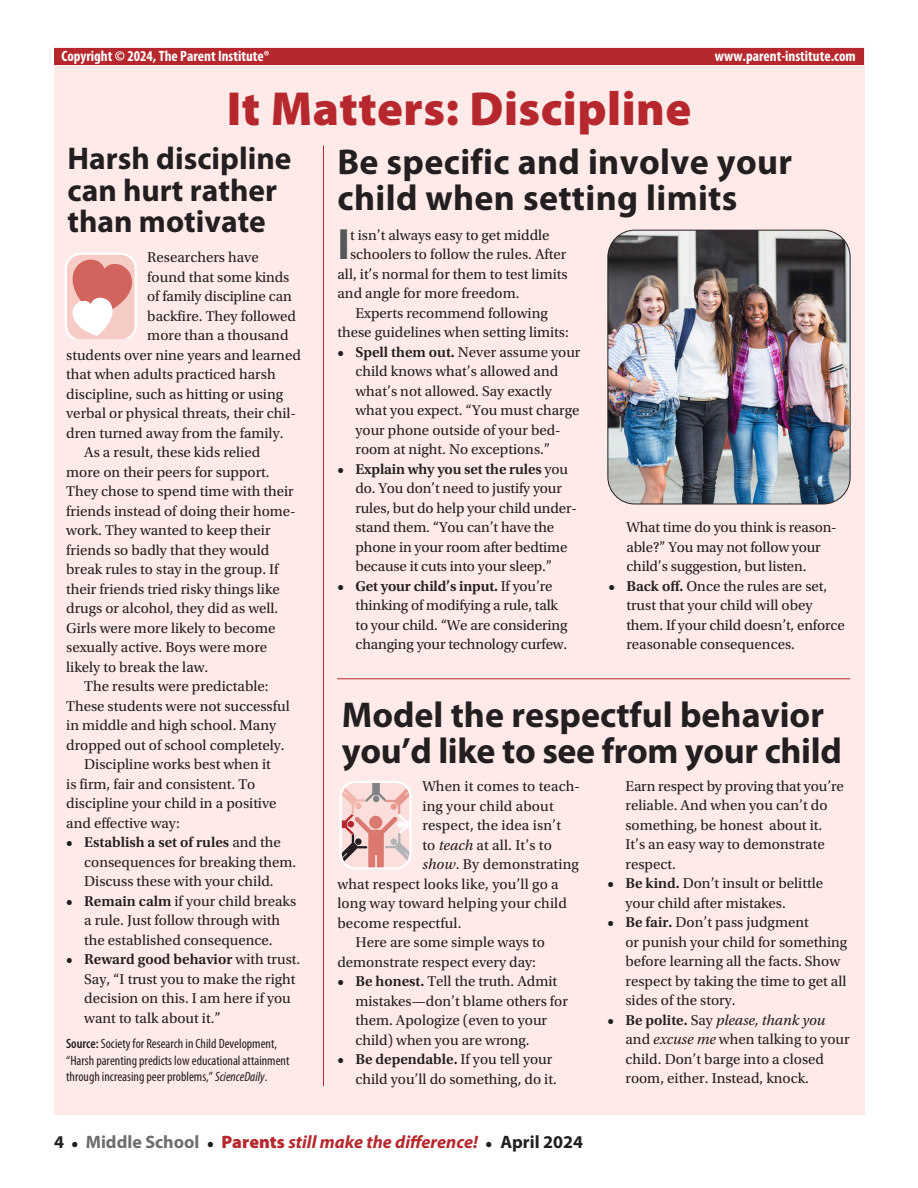
<style>
.page{position:relative;width:918px;height:1188px;background:#fff}
.page>*{position:absolute;margin:0;border:0;box-sizing:border-box;transform-origin:0 0}
.t1{font:900 48px "Myriad Pro";letter-spacing:.01em;color:#b6282d}
.t2{font:700 43.95px "Myriad Pro";color:#57585a}
.t3{font:700 36px/36px "Myriad Pro";color:#231f20}
.t4{font:700 31.5px/31.5px "Myriad Pro";color:#231f20}
.t5{font:italic 700 18px "Myriad Pro";color:#b6282d}
.t6{font:15px/19.5px "Utopia Std";color:#231f20}
.t7{font:700 condensed 15px "Myriad Pro";color:#fff}
.t8{font:condensed 13.5px/16.5px "Myriad Pro";color:#231f20}
.s1{font-weight:600}
.s2{font-style:italic}
.s3{font-style:normal;color:#231f20}
.s4{font-family:"Utopia Std";font-style:normal;font-size:15px;color:#231f20}
.s5{font-style:normal;color:#6c6d70}
.s6{font-weight:900;font-style:normal}
</style>
<div class="page">
<div style="left:54px;top:48px;width:810px;height:1067px;background:#feeae8"></div>
<hr style="left:337px;top:678px;width:513px;height:1px;background:#b6282d">
<hr style="left:323px;top:146px;width:1px;height:940px;background:#b6282d">
<svg style="left:65px;top:253px;width:72px;height:86px;background:#ecb6b2"></svg>
<svg style="left:340px;top:781px;width:72px;height:89px"></svg>
<div style="left:54px;top:49px;width:810px;height:16px;background:#b6282d"></div>
<img style="left:608px;top:230px;width:242px;height:274px">
<div style="left:608px;top:230px;width:242px;height:274px;border:1px solid #231f20;border-radius:27px"></div>
<p class="t7" style="left:62px;top:46px;width:210px">Copyright © 2024, The Parent Institute®</p>
<p class="t7" style="left:715px;top:46px;width:142px">www.parent-institute.com</p>
<h1 class="t1" style="left:227px;top:76px;width:466px">It Matters: Discipline</h1>
<h3 class="t3" style="left:337px;top:143px;width:456px">Be specific and involve your child when setting limits</h3>
<h2 class="t2" style="left:338px;top:216px;width:14px">I</h2>
<p class="t6" style="left:350px;top:226px;width:201px">t isn’t always easy to get middle</p>
<h3 class="t4" style="left:68px;top:142px;width:225px">Harsh discipline can hurt rather than motivate</h3>
<p class="t6" style="left:350px;top:245px;width:218px">schoolers to follow the rules. After</p>
<p class="t6" style="left:337px;top:265px;width:232px">all, it’s normal for them to test limits</p>
<p class="t6" style="left:337px;top:284px;width:184px">and angle for more freedom.</p>
<p class="t6" style="left:356px;top:304px;width:194px">Experts recommend following</p>
<p class="t6" style="left:338px;top:323px;width:233px">these guidelines when setting limits:</p>
<p class="t6" style="left:356px;top:343px;width:227px;text-indent:-18px"><span class="s1">• Spell them out.</span> Never assume your child knows what’s allowed and what’s not allowed. Say exactly what you expect. “You must charge your phone outside of your bed&shy;room at night. No exceptions.”</p>
<p class="t6" style="left:356px;top:460px;width:223px;text-indent:-18px"><span class="s1">• Explain why you set the rules</span> you do. You don’t need to justify your rules, but do help your child under&shy;stand them. “You can’t have the phone in your room after bedtime because it cuts into your sleep.”</p>
<p class="t6" style="left:356px;top:577px;width:214px;text-indent:-18px"><span class="s1">• Get your child’s input.</span> If you’re thinking of modifying a rule, talk to your child. “We are considering changing your technology curfew.</p>
<p class="t6" style="left:147px;top:248px;width:113px">Researchers have</p>
<p class="t6" style="left:147px;top:267px;width:144px">found that some kinds</p>
<p class="t6" style="left:147px;top:287px;width:146px">of family discipline can</p>
<p class="t6" style="left:147px;top:306px;width:150px">backfire. They followed</p>
<p class="t6" style="left:147px;top:326px;width:143px">more than a thousand</p>
<p class="t6" style="left:66px;top:345px;width:236px">students over nine years and learned</p>
<p class="t6" style="left:66px;top:365px;width:211px">that when adults practiced harsh</p>
<p class="t6" style="left:66px;top:384px;width:218px">discipline, such as hitting or using</p>
<p class="t6" style="left:66px;top:404px;width:231px">verbal or physical threats, their chil-</p>
<p class="t6" style="left:66px;top:423px;width:219px">dren turned away from the family.</p>
<p class="t6" style="left:84px;top:443px;width:178px">As a result, these kids relied</p>
<p class="t6" style="left:66px;top:462px;width:205px">more on their peers for support.</p>
<p class="t6" style="left:66px;top:482px;width:229px">They chose to spend time with their</p>
<p class="t6" style="left:66px;top:501px;width:231px">friends instead of doing their home-</p>
<p class="t6" style="left:66px;top:521px;width:206px">work. They wanted to keep their</p>
<p class="t6" style="left:66px;top:540px;width:205px">friends so badly that they would</p>
<p class="t6" style="left:66px;top:560px;width:214px">break rules to stay in the group. If</p>
<p class="t6" style="left:66px;top:579px;width:215px">their friends tried risky things like</p>
<p class="t6" style="left:66px;top:599px;width:214px">drugs or alcohol, they did as well.</p>
<p class="t6" style="left:66px;top:618px;width:211px">Girls were more likely to become</p>
<p class="t6" style="left:66px;top:638px;width:203px">sexually active. Boys were more</p>
<p class="t6" style="left:66px;top:657px;width:144px">likely to break the law.</p>
<p class="t6" style="left:84px;top:677px;width:186px">The results were predictable:</p>
<p class="t6" style="left:66px;top:696px;width:225px">These students were not successful</p>
<p class="t6" style="left:66px;top:716px;width:212px">in middle and high school. Many</p>
<p class="t6" style="left:66px;top:735px;width:220px">dropped out of school completely.</p>
<p class="t6" style="left:84px;top:755px;width:188px">Discipline works best when it</p>
<p class="t6" style="left:66px;top:774px;width:191px">is firm, fair and consistent. To</p>
<p class="t6" style="left:66px;top:794px;width:212px">discipline your child in a positive</p>
<p class="t6" style="left:66px;top:813px;width:115px">and effective way:</p>
<p class="t6" style="left:84px;top:833px;width:214px;text-indent:-18px"><span class="s1">• Establish a set of rules</span> and the consequences for breaking them.<br>Discuss these with your child.</p>
<p class="t6" style="left:66px;top:891px;width:232px;text-align:center"><span class="s1">• Remain calm</span> if your child breaks a rule. Just follow through with<br>the established consequence.</p>
<p class="t6" style="left:84px;top:950px;width:218px;text-indent:-18px"><span class="s1">• Reward good behavior</span> with trust.<br>Say, “I trust you to make the right decision on this. I am here if you want to talk about it.”</p>
<p class="t8" style="left:66px;top:1035px;width:225px"><span class="s1">Source:</span> Society for Research in Child Development, “Harsh parenting predicts low educational attainment through increasing peer problems,” <span class="s2">ScienceDaily</span>.</p>
<p class="t6" style="left:626px;top:518px;width:212px">What time do you think is reason&shy;able?” You may not follow your child’s suggestion, but listen.</p>
<p class="t6" style="left:626px;top:577px;width:220px;text-indent:-18px"><span class="s1">• Back off.</span> Once the rules are set, trust that your child will obey them. If your child doesn’t, enforce reasonable consequences.</p>
<h3 class="t3" style="left:342px;top:696px;width:501px">Model the respectful behavior you’d like to see from your child</h3>
<p class="t6" style="left:422px;top:777px;width:159px">When it comes to teach-</p>
<p class="t6" style="left:422px;top:796px;width:133px">ing your child about</p>
<p class="t6" style="left:422px;top:816px;width:140px">respect, the idea isn’t</p>
<p class="t6" style="left:422px;top:835px;width:131px">to <span class="s2">teach</span> at all. It’s to</p>
<p class="t6" style="left:422px;top:855px;width:158px"><span class="s2">show</span>. By demonstrating</p>
<p class="t6" style="left:337px;top:874px;width:223px">what respect looks like, you’ll go a</p>
<p class="t6" style="left:337px;top:894px;width:231px">long way toward helping your child</p>
<p class="t6" style="left:337px;top:913px;width:126px">become respectful.</p>
<p class="t6" style="left:355px;top:933px;width:191px">Here are some simple ways to</p>
<p class="t6" style="left:337px;top:952px;width:200px">demonstrate respect every day:</p>
<p class="t6" style="left:355px;top:972px;width:214px;text-indent:-18px"><span class="s1">• Be honest.</span> Tell the truth. Admit mistakes—don’t blame others for them. Apologize (even to your child) when you are wrong.</p>
<p class="t6" style="left:337px;top:1050px;width:221px;text-align:right"><span class="s1">• Be dependable.</span> If you tell your child you’ll do something, do it.</p>
<p class="t6" style="left:626px;top:776px;width:220px">Earn respect by proving that you’re reliable. And when you can’t do something, be honest about it.<br>It’s an easy way to demonstrate respect.</p>
<p class="t6" style="left:626px;top:874px;width:199px;text-indent:-18px"><span class="s1">• Be kind.</span> Don’t insult or belittle your child after mistakes.</p>
<p class="t6" style="left:626px;top:913px;width:223px;text-indent:-18px"><span class="s1">• Be fair.</span> Don’t pass judgment<br>or punish your child for something before learning all the facts. Show respect by taking the time to get all sides of the story.</p>
<p class="t6" style="left:626px;top:1010px;width:226px;text-indent:-18px"><span class="s1">• Be polite.</span> Say <span class="s2">please, thank you </span>and <span class="s2">excuse me</span> when talking to your child. Don’t barge into a closed room, either. Instead, knock.</p>
<p class="t5" style="left:54px;top:1130px;width:531px"><span class="s3">4</span> <span class="s4">•</span> <span class="s5">Middle School</span> <span class="s4">•</span> <span class="s6">Parents</span> still make the difference! <span class="s4">•</span> <span class="s3">April 2024</span></p>
</div>
